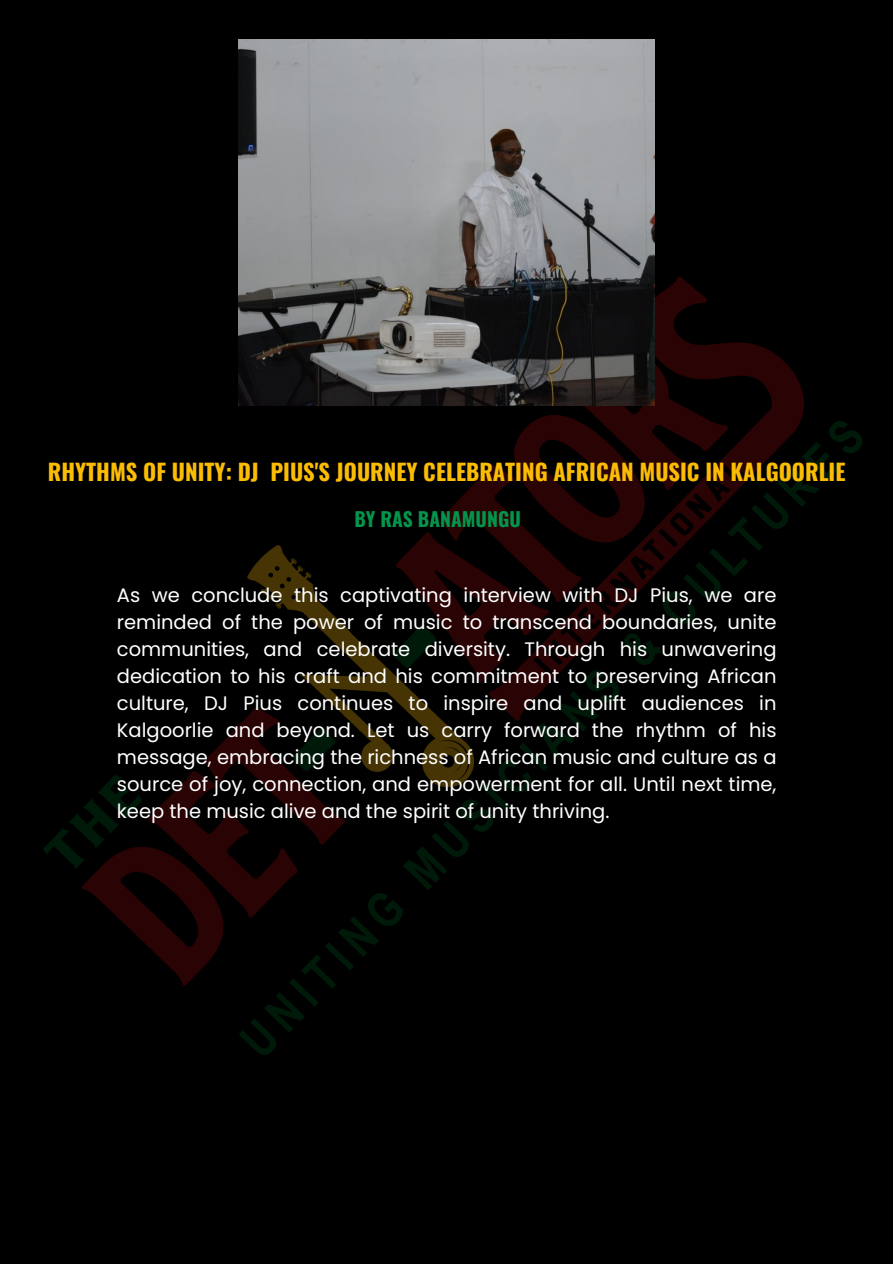
<style>
.page{position:relative;width:893px;height:1264px;background:#fff}
.page>*{position:absolute;margin:0;border:0;box-sizing:border-box;transform-origin:0 0}
.t1{font:700 22.5px "Oswald";color:#fbbc04}
.t2{font:19.5px/27px "Poppins";color:#fff;text-align:justify}
.t3{font:700 19.5px "Oswald";color:#04944b}
</style>
<div class="page">
<img style="left:0;top:0;width:892px;height:1263px">
<img style="left:238px;top:40px;width:416px;height:365px">
<p class="t1" style="left:48px;top:453px;width:799px">RHYTHMS OF UNITY: DJ PIUS'S JOURNEY CELEBRATING AFRICAN MUSIC IN KALGOORLIE</p>
<h2 class="t3" style="left:354px;top:503px;width:168px">BY RAS BANAMUNGU</h2>
<h1 class="t2" style="left:117px;top:581px;width:661px">As we conclude this captivating interview with DJ Pius, we are reminded of the power of music to transcend boundaries, unite communities, and celebrate diversity. Through his unwavering dedication to his craft and his commitment to preserving African culture, DJ Pius continues to inspire and uplift audiences in Kalgoorlie and beyond. Let us carry forward the rhythm of his message, embracing the richness of African music and culture as a source of joy, connection, and empowerment for all. Until next time, keep the music alive and the spirit of unity thriving.</h1>
</div>
